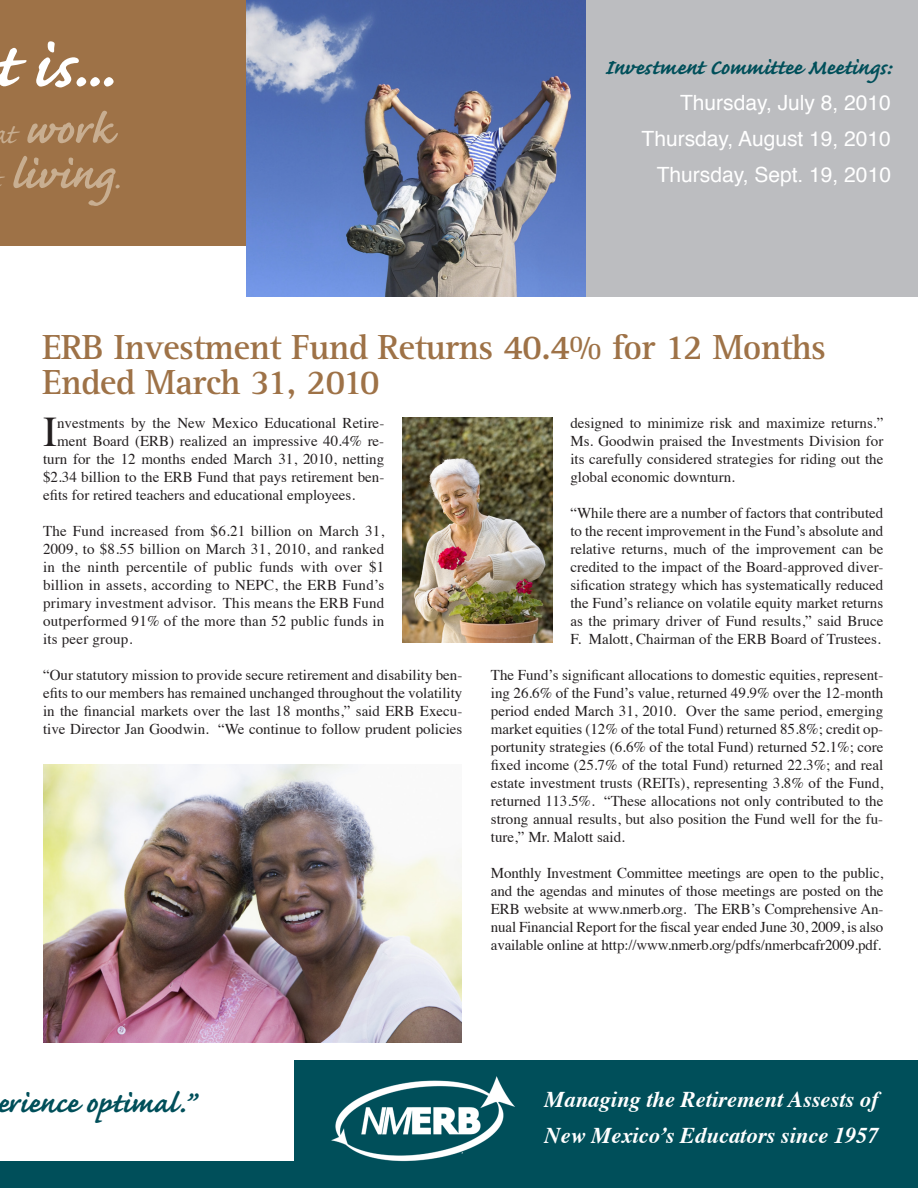
<style>
.page{position:relative;width:918px;height:1188px;background:#fff}
.page>*{position:absolute;margin:0;border:0;box-sizing:border-box;transform-origin:0 0}
.t1{font:700 79.5px "Caflisch Script";color:#fff}
.t2{font:700 54px/45px "Caflisch Script";color:#c8ae91;text-align:center}
.t3{font:42.15px "Times";color:#231f20}
.t4{font:700 36px/35.7px "Rotis Serif";letter-spacing:-.02em;color:#9e7247}
.t5{font:700 36px "Caflisch Script";letter-spacing:-.005em;color:#004f5a}
.t6{font:700 27px "Caflisch Script";letter-spacing:-.005em;color:#004f5a}
.t7{font:italic 700 22.5px/35.5px "Times";color:#fff}
.t8{font:21px/36px "Helvetica";color:#fff;text-align:right}
.t9{font:15px/18px "Times";color:#231f20;text-align:justify}
.s1{font-weight:400;font-size:36px}
.s2{font-weight:400;font-size:45px}
</style>
<div class="page">
<div style="left:574px;top:0;width:344px;height:297px;background:#bcbdc0"></div>
<div style="left:295px;top:1060px;width:623px;height:128px;background:#004f5a"></div>
<div style="left:0;top:0;width:247px;height:245px;background:#9e7247"></div>
<img style="left:332px;top:1076px;width:183px;height:86px">
<div style="left:0;top:1161px;width:304px;height:27px;background:#004f5a"></div>
<img style="left:44px;top:764px;width:418px;height:279px">
<img style="left:402px;top:417px;width:150px;height:225px">
<img style="left:246px;top:0;width:339px;height:297px">
<p class="t1" style="left:-5px;top:26px;width:120px">t is...</p>
<p class="t2" style="left:-8px;top:110px;width:129px"><span class="s1">at</span> work living<span class="s2">.</span></p>
<p class="t6" style="left:605px;top:53px;width:288px">Investment Committee Meetings:</p>
<p class="t8" style="left:642px;top:85px;width:251px">Thursday, July 8, 2010<br>Thursday, August 19, 2010<br>Thursday, Sept. 19, 2010</p>
<p class="t4" style="left:42px;top:330px;width:785px">ERB Investment Fund Returns 40.4% for 12 Months<br>Ended March 31, 2010</p>
<p class="t3" style="left:43px;top:393px;width:16px">I</p>
<p class="t9" style="left:57px;top:413px;width:329px">nvestments by the New Mexico Educational Retire-</p>
<p class="t9" style="left:57px;top:431px;width:329px">ment Board (ERB) realized an impressive 40.4% re-</p>
<p class="t9" style="left:43px;top:449px;width:343px">turn for the 12 months ended March 31, 2010, netting</p>
<p class="t9" style="left:43px;top:467px;width:343px">$2.34 billion to the ERB Fund that pays retirement ben-</p>
<p class="t9" style="left:43px;top:485px;width:314px">efits for retired teachers and educational employees.</p>
<p class="t9" style="left:43px;top:521px;width:343px">The Fund increased from $6.21 billion on March 31, 2009, to $8.55 billion on March 31, 2010, and ranked in the ninth percentile of public funds with over $1 billion in assets, according to NEPC, the ERB Fund’s primary investment advisor. This means the ERB Fund outperformed 91% of the more than 52 public funds in its peer group.</p>
<p class="t9" style="left:43px;top:665px;width:421px">“Our statutory mission to provide secure retirement and disability ben&shy;efits to our members has remained unchanged throughout the volatility in the financial markets over the last 18 months,” said ERB Execu&shy;tive Director Jan Goodwin. “We continue to follow prudent policies</p>
<p class="t9" style="left:570px;top:413px;width:314px">designed to minimize risk and maximize returns.” Ms. Goodwin praised the Investments Division for its carefully considered strategies for riding out the global economic downturn.</p>
<p class="t9" style="left:570px;top:503px;width:314px">“While there are a number of factors that contributed to the recent improvement in the Fund’s absolute and relative returns, much of the improvement can be credited to the impact of the Board-approved diver&shy;sification strategy which has systematically reduced the Fund’s reliance on volatile equity market returns as the primary driver of Fund results,” said Bruce F. Malott, Chairman of the ERB Board of Trustees.</p>
<p class="t9" style="left:491px;top:665px;width:394px">The Fund’s significant allocations to domestic equities, represent&shy;ing 26.6% of the Fund’s value, returned 49.9% over the 12-month period ended March 31, 2010. Over the same period, emerging market equities (12% of the total Fund) returned 85.8%; credit op&shy;portunity strategies (6.6% of the total Fund) returned 52.1%; core fixed income (25.7% of the total Fund) returned 22.3%; and real estate investment trusts (REITs), representing 3.8% of the Fund, returned 113.5%. “These allocations not only contributed to the strong annual results, but also position the Fund well for the fu&shy;ture,” Mr. Malott said.</p>
<p class="t9" style="left:491px;top:863px;width:394px">Monthly Investment Committee meetings are open to the public, and the agendas and minutes of those meetings are posted on the ERB website at www.nmerb.org. The ERB’s Comprehensive An&shy;nual Financial Report for the fiscal year ended June 30, 2009, is also available online at http://www.nmerb.org/pdfs/nmerbcafr2009.pdf.</p>
<p class="t5" style="left:-4px;top:1085px;width:199px">erience optimal.”</p>
<p class="t7" style="left:545px;top:1080px;width:336px">Managing the Retirement Assests of<br>New Mexico’s Educators since 1957</p>
</div>
